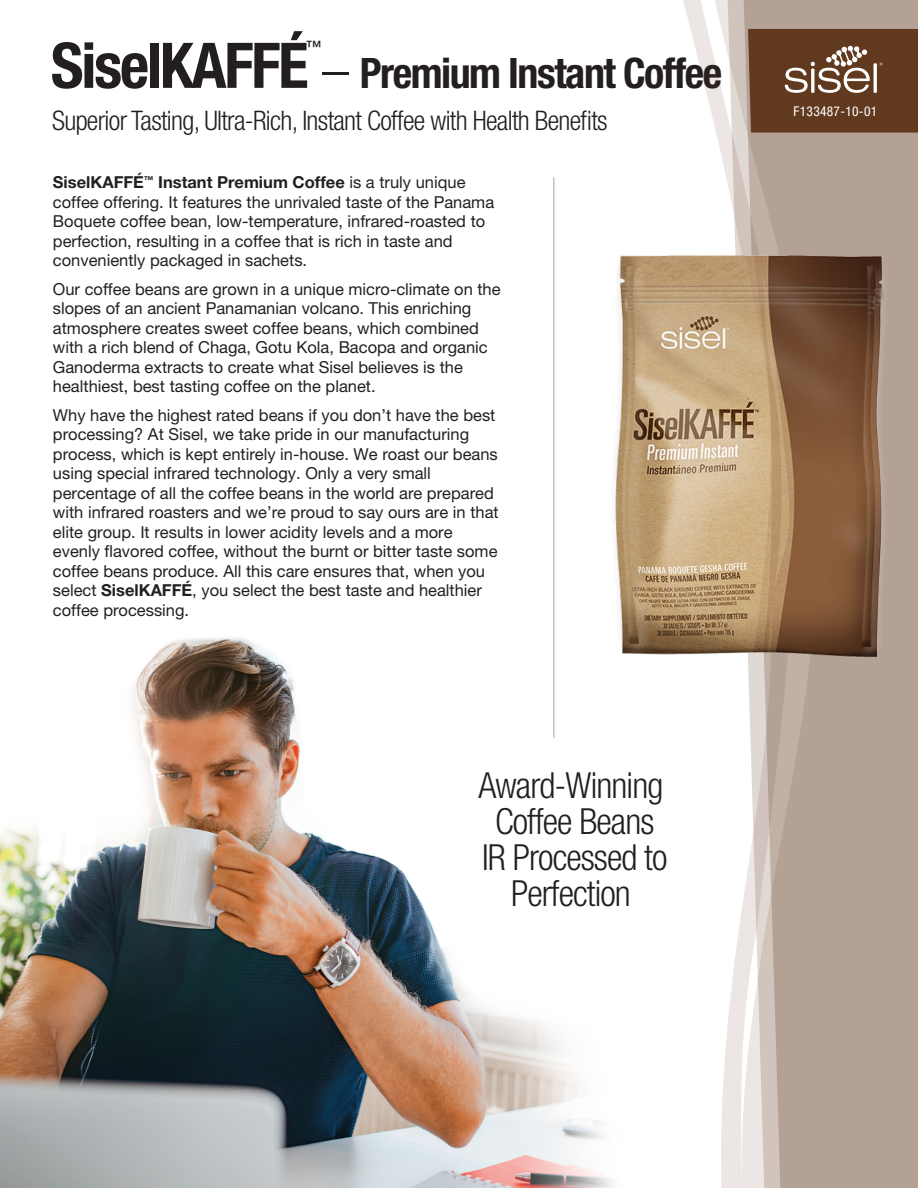
<style>
.page{position:relative;width:918px;height:1188px;background:#fff}
.page>*{position:absolute;margin:0;border:0;box-sizing:border-box;transform-origin:0 0}
.t1{font:700 condensed 63px "Helvetica Neue LT Pro";letter-spacing:-.035em;color:#231f20}
.t2{font:700 condensed 42px "Helvetica Neue LT Pro";letter-spacing:-.035em;color:#231f20}
.t3{font:300 condensed 36px/36px "Helvetica Neue LT Pro";letter-spacing:-.025em;color:#231f20;text-align:center}
.t4{font:300 condensed 27px "Helvetica Neue LT Pro";letter-spacing:-.025em;color:#231f20}
.t5{font:16.5px/19.5px "Helvetica Neue LT Pro";color:#231f20}
.t6{font:500 condensed 15.75px "Helvetica Neue LT Pro";color:#231f20}
.t7{font:condensed 13.5px "Helvetica Neue LT Pro";letter-spacing:.02em;color:#fff}
.s1{font-weight:100;font-stretch:normal;font-size:54px}
.s2{font-weight:700}
</style>
<div class="page">
<img style="left:0;top:638px;width:612px;height:550px">
<svg style="left:683px;top:0;width:44px;height:1188px"></svg>
<svg style="left:727px;top:0;width:16px;height:1188px"></svg>
<svg style="left:743px;top:0;width:175px;height:1188px;background:#baa99e"></svg>
<svg style="left:748px;top:29px;width:170px;height:104px;background:#6d482f"></svg>
<img style="left:524px;top:240px;width:394px;height:439px">
<hr style="left:554px;top:177px;width:1px;height:561px;background:#231f20">
<h1 class="t1" style="left:51px;top:27px;width:259px">SiselKAFFÉ</h1>
<p class="t6" style="left:306px;top:37px;width:17px">™</p>
<h2 class="t2" style="left:322px;top:47px;width:402px"><span class="s1">–</span> Premium Instant Coffee</h2>
<h3 class="t4" style="left:52px;top:105px;width:557px">Superior Tasting, Ultra-Rich, Instant Coffee with Health Benefits</h3>
<p class="t5" style="left:53px;top:172px;width:443px"><span class="s2">SiselKAFFÉ</span><sup>™</sup> <span class="s2">Instant Premium Coffee</span> is a truly unique coffee offering. It features the unrivaled taste of the Panama Boquete coffee bean, low-temperature, infrared-roasted to perfection, resulting in a coffee that is rich in taste and conveniently packaged in sachets.</p>
<p class="t5" style="left:53px;top:279px;width:449px">Our coffee beans are grown in a unique micro-climate on the slopes of an ancient Panamanian volcano. This enriching atmosphere creates sweet coffee beans, which combined with a rich blend of Chaga, Gotu Kola, Bacopa and organic Ganoderma extracts to create what Sisel believes is the healthiest, best tasting coffee on the planet.</p>
<p class="t5" style="left:53px;top:405px;width:447px">Why have the highest rated beans if you don’t have the best processing? At Sisel, we take pride in our manufacturing process, which is kept entirely in-house. We roast our beans using special infrared technology. Only a very small percentage of all the coffee beans in the world are prepared with infrared roasters and we’re proud to say ours are in that elite group. It results in lower acidity levels and a more evenly flavored coffee, without the burnt or bitter taste some coffee beans produce. All this care ensures that, when you select <span class="s2">SiselKAFFÉ</span>, you select the best taste and healthier coffee processing.</p>
<h3 class="t3" style="left:478px;top:767px;width:190px">Award-Winning<br>Coffee Beans<br>IR Processed to<br>Perfection</h3>
<p class="t7" style="left:794px;top:103px;width:85px">F133487-10-01</p>
</div>
